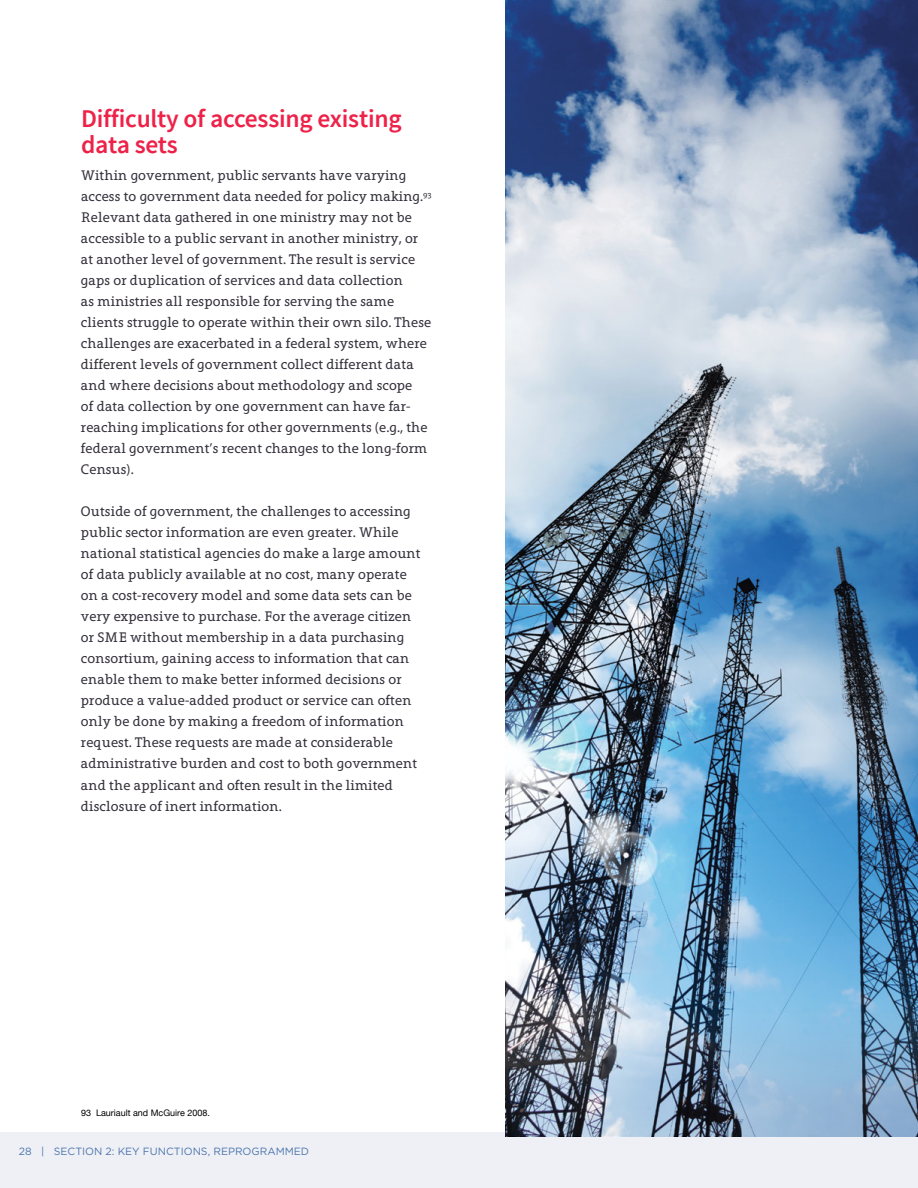
<style>
.page{position:relative;width:918px;height:1188px;background:#fff}
.page>*{position:absolute;margin:0;border:0;box-sizing:border-box;transform-origin:0 0}
.t1{font:600 25.5px/25.5px "Source Sans Pro";letter-spacing:-.01em;color:#ee2249}
.t2{font:14.25px/21px "Grandesign Neue Serif";letter-spacing:.01em;color:#332f3b}
.t3{font:10.5px "Gotham HTF";color:#4b75ab}
.t4{font:9px "Helvetica Neue";color:#000}
</style>
<div class="page">
<div style="left:0;top:1133px;width:918px;height:55px;background:#eff0f6"></div>
<img style="left:505px;top:0;width:413px;height:1137px">
<h1 class="t1" style="left:81px;top:106px;width:322px">Difficulty of accessing existing data sets</h1>
<p class="t2" style="left:81px;top:165px;width:352px">Within government, public servants have varying access to government data needed for policy making.<sup>93<br></sup>Relevant data gathered in one ministry may not be accessible to a public servant in another ministry, or at another level of government. The result is service gaps or duplication of services and data collection<br>as ministries all responsible for serving the same clients struggle to operate within their own silo. These challenges are exacerbated in a federal system, where different levels of government collect different data and where decisions about methodology and scope<br>of data collection by one government can have far&shy;reaching implications for other governments (e.g., the federal government’s recent changes to the long-form Census).</p>
<p class="t2" style="left:81px;top:501px;width:341px">Outside of government, the challenges to accessing public sector information are even greater. While national statistical agencies do make a large amount of data publicly available at no cost, many operate on a cost-recovery model and some data sets can be very expensive to purchase. For the average citizen or SME without membership in a data purchasing consortium, gaining access to information that can enable them to make better informed decisions or produce a value-added product or service can often only be done by making a freedom of information request. These requests are made at considerable administrative burden and cost to both government and the applicant and often result in the limited disclosure of inert information.</p>
<p class="t4" style="left:81px;top:1106px;width:130px">93 Lauriault and McGuire 2008.</p>
<p class="t3" style="left:19px;top:1145px;width:292px">28 | SECTION 2: KEY FUNCTIONS, REPROGRAMMED</p>
</div>
